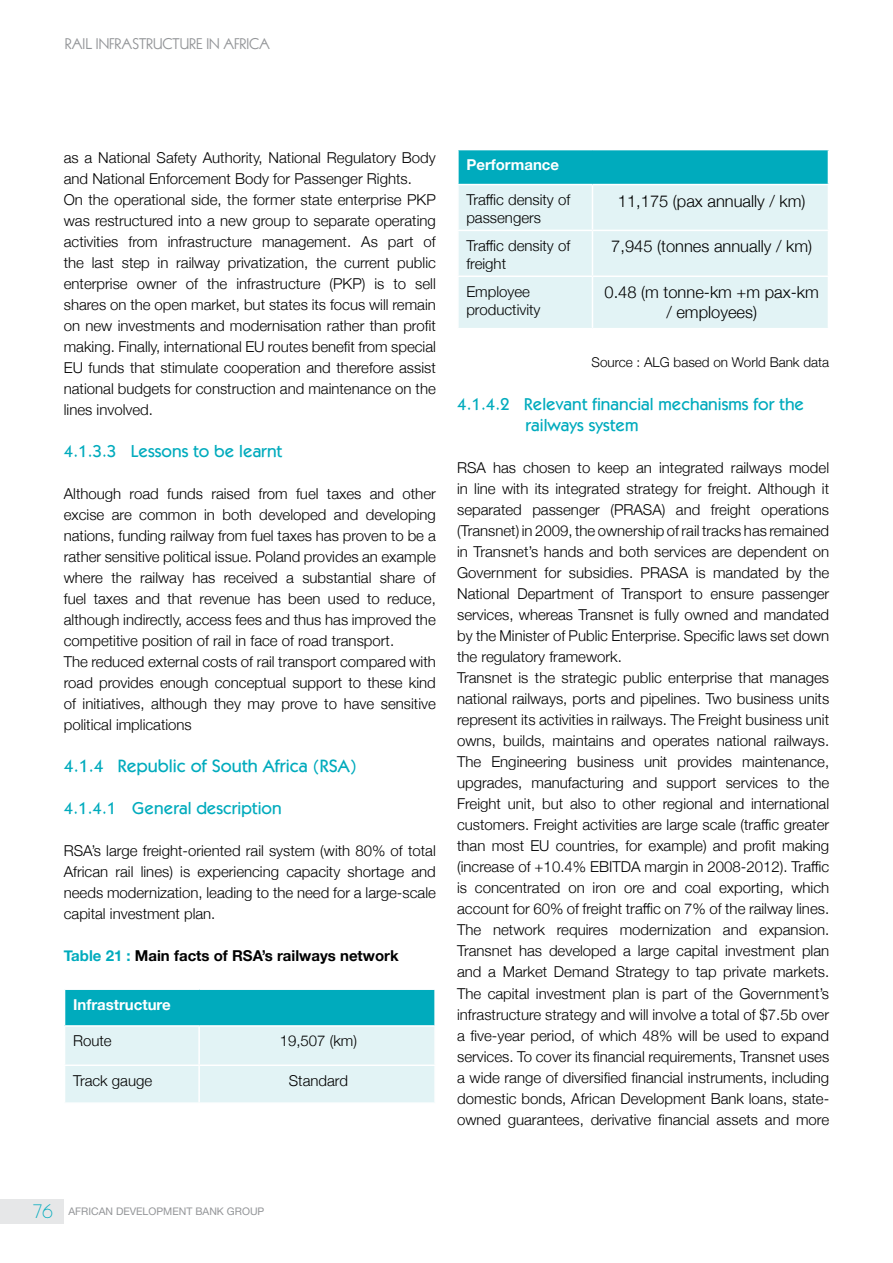
<style>
.page{position:relative;width:893px;height:1263px;background:#fff}
.page>*{position:absolute;margin:0;border:0;box-sizing:border-box;transform-origin:0 0}
.t1{font:500 18px "Itc Kabel";color:#00abbd}
.t2{font:500 17.25px/21.8px "Itc Kabel";color:#00abbd}
.t3{font:300 16.5px/19.8px "Helvetica Neue";color:#000;text-align:center}
.t4{font:300 15px/21px "Helvetica Neue";color:#000}
.t5{font:700 15px "Helvetica Neue";color:#000}
.t6{font:15px "Kabel";color:#939598}
.t7{font:700 15px "Helvetica Neue";color:#fff}
.t8{font:300 13.5px "Helvetica Neue";color:#000}
.t9{font:10.5px "Helvetica Neue LT Std";color:#939598}
.s1{color:#00abbd}
.s2{font-family:"Kabel";font-weight:300;font-size:21px;color:#00abbd}
</style>
<div class="page">
<div style="left:0;top:1199px;width:64px;height:25px;background:#e6e7e8"></div>
<div style="left:65px;top:989px;width:370px;height:37px;background:#00abbd"></div>
<div style="left:65px;top:1027px;width:369px;height:75px;background:#e2f3f5"></div>
<hr style="left:198px;top:1027px;width:2px;height:37px;background:#fff">
<hr style="left:64px;top:1064px;width:135px;height:2px;background:#fff">
<hr style="left:199px;top:1064px;width:237px;height:2px;background:#fff">
<hr style="left:198px;top:1066px;width:2px;height:36px;background:#fff">
<hr style="left:64px;top:988px;width:135px;height:2px;background:#fff">
<hr style="left:199px;top:988px;width:237px;height:2px;background:#fff">
<hr style="left:434px;top:990px;width:2px;height:35px;background:#fff">
<hr style="left:64px;top:1025px;width:135px;height:2px;background:#fff">
<hr style="left:199px;top:1025px;width:237px;height:2px;background:#fff">
<div style="left:458px;top:150px;width:370px;height:35px;background:#00abbd"></div>
<div style="left:459px;top:185px;width:369px;height:143px;background:#e2f3f5"></div>
<hr style="left:592px;top:185px;width:1px;height:45px;background:#fff">
<hr style="left:457px;top:230px;width:135px;height:1px;background:#fff">
<hr style="left:592px;top:230px;width:237px;height:1px;background:#fff">
<hr style="left:592px;top:231px;width:1px;height:44px;background:#fff">
<hr style="left:457px;top:275px;width:135px;height:2px;background:#fff">
<hr style="left:592px;top:275px;width:237px;height:2px;background:#fff">
<hr style="left:592px;top:277px;width:1px;height:51px;background:#fff">
<hr style="left:457px;top:150px;width:2px;height:34px;background:#fff">
<hr style="left:457px;top:184px;width:135px;height:1px;background:#fff">
<hr style="left:592px;top:184px;width:237px;height:1px;background:#fff">
<p class="t6" style="left:65px;top:35px;width:207px">RAIL INFRASTRUCTURE IN AFRICA</p>
<p class="t4" style="left:64px;top:146px;width:374px">as a National Safety Authority, National Regulatory Body and National Enforcement Body for Passenger Rights.<br>On the operational side, the former state enterprise PKP was restructured into a new group to separate operating activities from infrastructure management. As part of the last step in railway privatization, the current public enterprise owner of the infrastructure (PKP) is to sell shares on the open market, but states its focus will remain on new investments and modernisation rather than profit making. Finally, international EU routes benefit from special EU funds that stimulate cooperation and therefore assist national budgets for construction and maintenance on the lines involved.</p>
<p class="t2" style="left:64px;top:440px;width:220px">4.1.3.3 Lessons to be learnt</p>
<p class="t4" style="left:64px;top:482px;width:374px">Although road funds raised from fuel taxes and other excise are common in both developed and developing nations, funding railway from fuel taxes has proven to be a rather sensitive political issue. Poland provides an example where the railway has received a substantial share of fuel taxes and that revenue has been used to reduce, although indirectly, access fees and thus has improved the competitive position of rail in face of road transport.<br>The reduced external costs of rail transport compared with road provides enough conceptual support to these kind of initiatives, although they may prove to have sensitive political implications</p>
<p class="t1" style="left:64px;top:756px;width:295px">4.1.4 Republic of South Africa (RSA)</p>
<p class="t2" style="left:64px;top:797px;width:219px">4.1.4.1 General description</p>
<p class="t4" style="left:64px;top:839px;width:374px;text-align:justify">RSA’s large freight-oriented rail system (with 80% of total African rail lines) is experiencing capacity shortage and needs modernization, leading to the need for a large-scale capital investment plan.</p>
<p class="t5" style="left:64px;top:944px;width:336px"><span class="s1">Table 21 :</span> Main facts of RSA’s railways network</p>
<p class="t7" style="left:73px;top:993px;width:99px">Infrastructure</p>
<p class="t4" style="left:73px;top:1029px;width:40px">Route</p>
<p class="t4" style="left:280px;top:1029px;width:79px">19,507 (km)</p>
<p class="t4" style="left:73px;top:1069px;width:81px">Track gauge</p>
<p class="t4" style="left:289px;top:1069px;width:61px">Standard</p>
<p class="t7" style="left:466px;top:153px;width:94px">Performance</p>
<p class="t4" style="left:466px;top:190px;width:105px;line-height:18px">Traffic density of passengers</p>
<p class="t3" style="left:618px;top:190px;width:189px">11,175 (pax annually / km)</p>
<p class="t4" style="left:466px;top:235px;width:105px;line-height:18px">Traffic density of freight</p>
<p class="t3" style="left:611px;top:235px;width:202px">7,945 (tonnes annually / km)</p>
<p class="t4" style="left:466px;top:281px;width:76px;line-height:18px">Employee productivity</p>
<p class="t3" style="left:604px;top:281px;width:216px">0.48 (m tonne-km +m pax-km / employees)</p>
<p class="t8" style="left:592px;top:351px;width:239px">Source : ALG based on World Bank data</p>
<p class="t2" style="left:525px;top:393px;width:280px;text-indent:-68px">4.1.4.2 Relevant financial mechanisms for the railways system</p>
<p class="t4" style="left:457px;top:456px;width:374px">RSA has chosen to keep an integrated railways model in line with its integrated strategy for freight. Although it separated passenger (PRASA) and freight operations (Transnet) in 2009, the ownership of rail tracks has remained in Transnet’s hands and both services are dependent on Government for subsidies. PRASA is mandated by the National Department of Transport to ensure passenger services, whereas Transnet is fully owned and mandated by the Minister of Public Enterprise. Specific laws set down the regulatory framework.<br>Transnet is the strategic public enterprise that manages national railways, ports and pipelines. Two business units represent its activities in railways. The Freight business unit owns, builds, maintains and operates national railways.<br>The Engineering business unit provides maintenance, upgrades, manufacturing and support services to the Freight unit, but also to other regional and international customers. Freight activities are large scale (traffic greater than most EU countries, for example) and profit making (increase of +10.4% EBITDA margin in 2008-2012). Traffic is concentrated on iron ore and coal exporting, which account for 60% of freight traffic on 7% of the railway lines.<br>The network requires modernization and expansion.<br>Transnet has developed a large capital investment plan and a Market Demand Strategy to tap private markets.<br>The capital investment plan is part of the Government’s infrastructure strategy and will involve a total of $7.5b over a five-year period, of which 48% will be used to expand services. To cover its financial requirements, Transnet uses a wide range of diversified financial instruments, including domestic bonds, African Development Bank loans, state&shy;owned guarantees, derivative financial assets and more</p>
<p class="t9" style="left:33px;top:1205px;width:233px"><span class="s2">76</span> AFRICAN DEVELOPMENT BANK GROUP</p>
</div>
